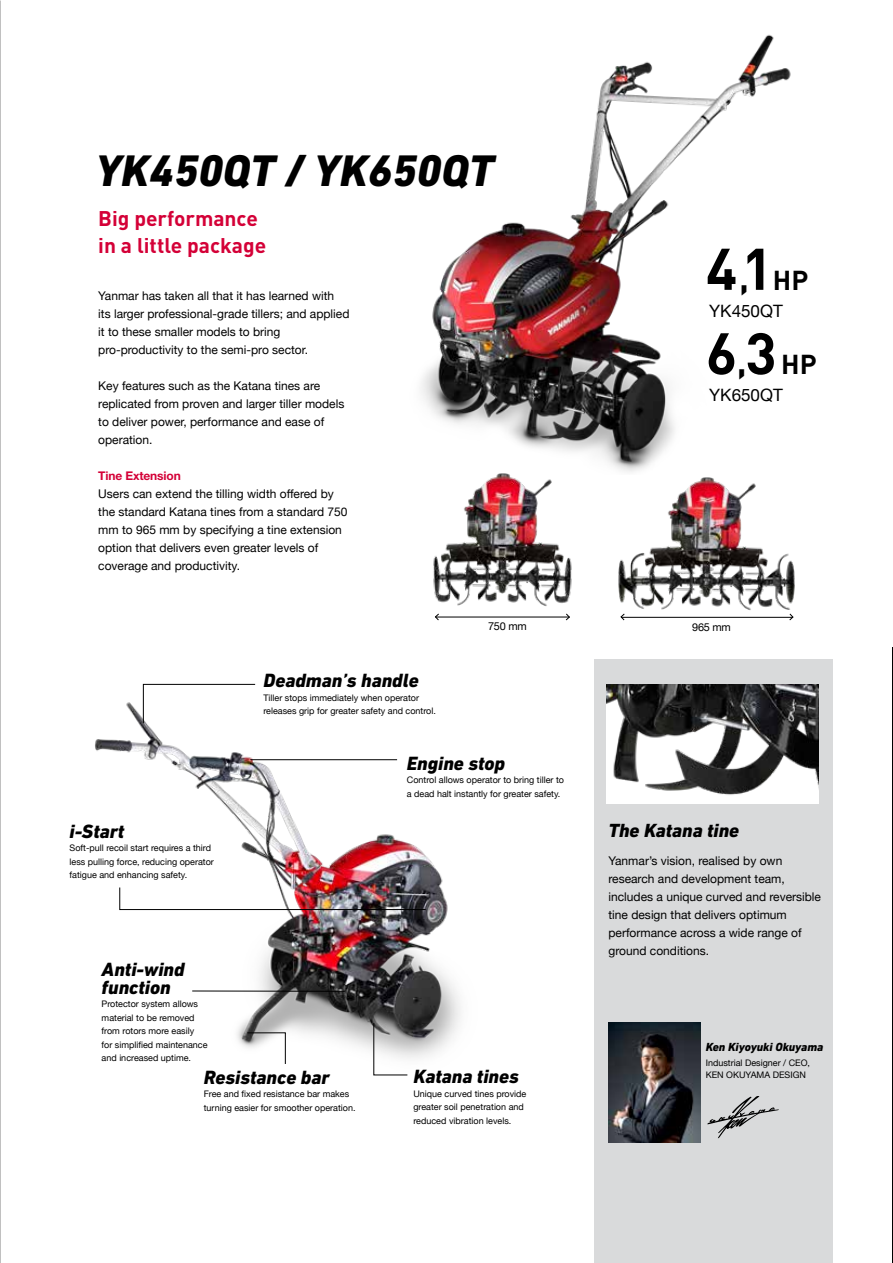
<style>
.page{position:relative;width:893px;height:1263px;background:#fff}
.page>*{position:absolute;margin:0;border:0;box-sizing:border-box;transform-origin:0 0}
.t1{font:700 57.75px "DIN";color:#000}
.t2{font:italic 800 45px "DIN Next LT Pro";color:#000}
.t3{font:700 21px/27px "DIN";color:#d40037}
.t4{font:italic 800 19.5px/18px "DIN Next LT Pro";color:#000}
.t5{font:italic 800 19.35px "DIN Next LT Pro";color:#000}
.t6{font:17.1px "Helvetica Neue";color:#000}
.t7{font:12px/18px "Helvetica Neue";color:#000}
.t8{font:italic 800 12px "DIN Next LT Pro";color:#000}
.t9{font:700 12px "Helvetica Neue LT Std";letter-spacing:-.01em;color:#d40037}
.t10{font:10.95px "Helvetica Neue";letter-spacing:-.02em;color:#000}
.t11{font:9px/13.5px "Helvetica Neue";color:#000}
.s1{font-size:33.45px}
.s2{font-size:27px}
</style>
<div class="page">
<hr style="left:892px;top:647px;width:1px;height:616px;background:#000">
<img style="left:421px;top:34px;width:370px;height:429px">
<img style="left:421px;top:460px;width:196px;height:157px">
<hr style="left:436px;top:617px;width:133px;height:1px;background:#000">
<svg style="left:565px;top:613px;width:5px;height:8px"></svg>
<svg style="left:434px;top:613px;width:6px;height:8px"></svg>
<img style="left:593px;top:463px;width:202px;height:154px">
<hr style="left:621px;top:617px;width:172px;height:1px;background:#000">
<svg style="left:789px;top:613px;width:5px;height:8px"></svg>
<svg style="left:620px;top:613px;width:5px;height:8px"></svg>
<div style="left:594px;top:660px;width:238px;height:603px;background:#d9dadb"></div>
<img style="left:95px;top:683px;width:366px;height:376px">
<img style="left:119px;top:887px;width:307px;height:23px">
<hr style="left:192px;top:991px;width:153px;height:1px;background:#000">
<svg style="left:373px;top:1022px;width:35px;height:54px"></svg>
<svg style="left:247px;top:1032px;width:39px;height:32px"></svg>
<svg style="left:143px;top:684px;width:113px;height:40px"></svg>
<img style="left:608px;top:1022px;width:93px;height:121px">
<svg style="left:707px;top:1096px;width:72px;height:42px"></svg>
<img style="left:606px;top:684px;width:213px;height:120px">
<hr style="left:250px;top:759px;width:147px;height:1px;background:#000">
<h2 class="t2" style="left:95px;top:144px;width:399px">YK450QT / YK650QT</h2>
<h3 class="t3" style="left:98px;top:204px;width:169px">Big performance in a little package</h3>
<p class="t7" style="left:98px;top:287px;width:253px">Yanmar has taken all that it has learned with its larger professional-grade tillers; and applied it to these smaller models to bring pro-productivity to the semi-pro sector.</p>
<p class="t7" style="left:98px;top:377px;width:248px">Key features such as the Katana tines are replicated from proven and larger tiller models to deliver power, performance and ease of operation.</p>
<p class="t9" style="left:98px;top:468px;width:84px">Tine Extension</p>
<p class="t7" style="left:98px;top:485px;width:251px">Users can extend the tilling width offered by the standard Katana tines from a standard 750 mm to 965 mm by specifying a tine extension option that delivers even greater levels of coverage and productivity.</p>
<h1 class="t1" style="left:706px;top:231px;width:104px">4<span class="s1">,</span>1<span class="s2">HP</span></h1>
<h3 class="t6" style="left:709px;top:298px;width:75px">YK450QT</h3>
<h1 class="t1" style="left:706px;top:316px;width:112px">6<span class="s1">,</span>3 <span class="s2">HP</span></h1>
<h3 class="t6" style="left:709px;top:383px;width:75px">YK650QT</h3>
<h3 class="t4" style="left:263px;top:671px;width:157px">Deadman’s handle</h3>
<p class="t11" style="left:263px;top:691px;width:174px">Tiller stops immediately when operator releases grip for greater safety and control.</p>
<p class="t10" style="left:488px;top:619px;width:40px">750 mm</p>
<p class="t10" style="left:692px;top:619px;width:40px">965 mm</p>
<h3 class="t4" style="left:70px;top:822px;width:56px">i-Start</h3>
<p class="t11" style="left:70px;top:841px;width:146px">Soft-pull recoil start requires a third less pulling force, reducing operator fatigue and enhancing safety.</p>
<h3 class="t4" style="left:102px;top:960px;width:84px">Anti-wind function</h3>
<p class="t11" style="left:102px;top:997px;width:107px">Protector system allows material to be removed from rotors more easily<br>for simplified maintenance and increased uptime.</p>
<h3 class="t4" style="left:204px;top:1068px;width:127px">Resistance bar</h3>
<p class="t11" style="left:204px;top:1088px;width:153px">Free and fixed resistance bar makes turning easier for smoother operation.</p>
<h3 class="t4" style="left:407px;top:754px;width:100px">Engine stop</h3>
<p class="t11" style="left:407px;top:774px;width:159px">Control allows operator to bring tiller to a dead halt instantly for greater safety.</p>
<h3 class="t4" style="left:413px;top:1067px;width:107px">Katana tines</h3>
<p class="t11" style="left:413px;top:1087px;width:114px">Unique curved tines provide greater soil penetration and reduced vibration levels.</p>
<h3 class="t5" style="left:608px;top:819px;width:132px">The Katana tine</h3>
<p class="t7" style="left:608px;top:853px;width:214px">Yanmar’s vision, realised by own research and development team, includes a unique curved and reversible tine design that delivers optimum performance across a wide range of ground conditions.</p>
<p class="t8" style="left:706px;top:1040px;width:119px">Ken Kiyoyuki Okuyama</p>
<p class="t11" style="left:706px;top:1057px;width:106px;line-height:12px">Industrial Designer / CEO,<br>KEN OKUYAMA DESIGN</p>
</div>
